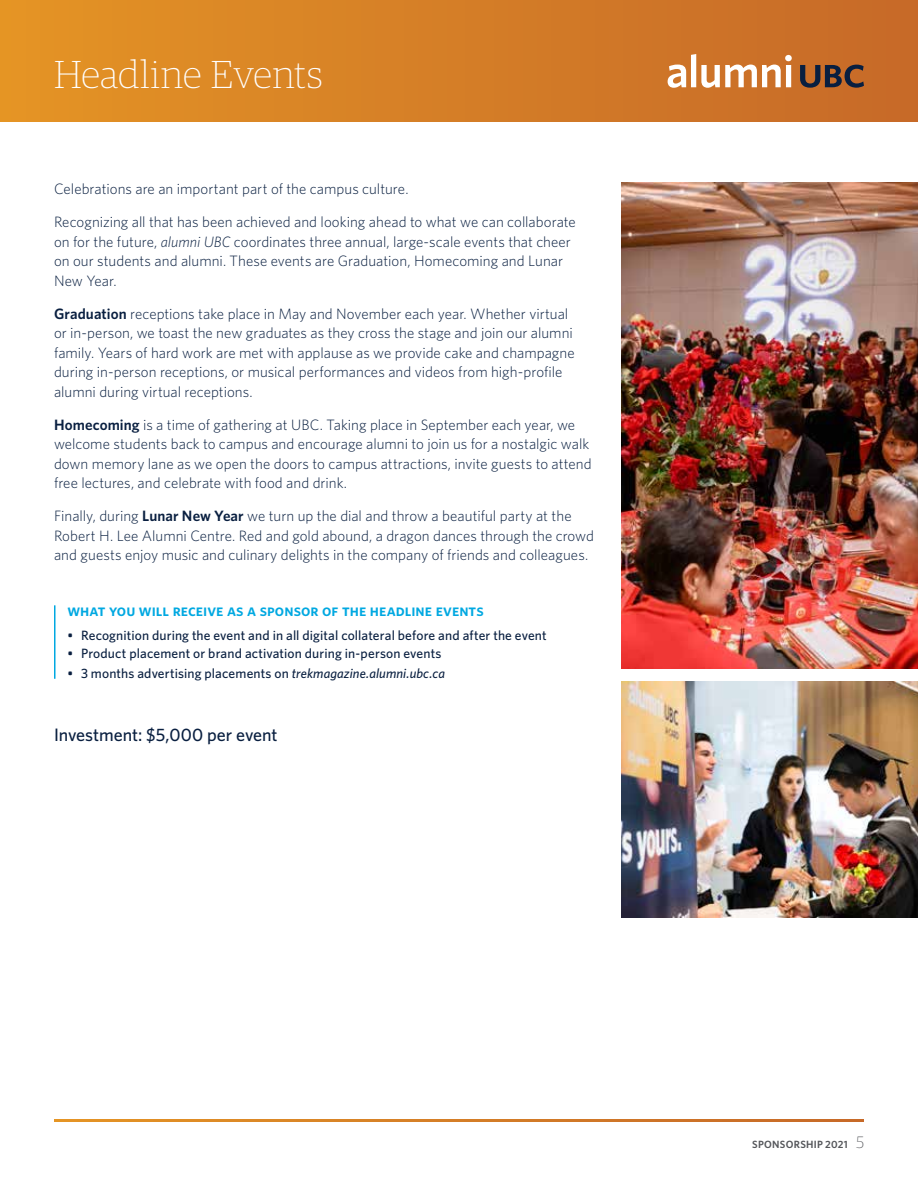
<style>
.page{position:relative;width:918px;height:1188px;background:#fff}
.page>*{position:absolute;margin:0;border:0;box-sizing:border-box;transform-origin:0 0}
.t1{font:100 39px "Guardian Egyp";letter-spacing:.01em;color:#fff}
.t2{font:500 18px "Whitney";color:#091f40}
.t3{font:16.5px "Whitney HTF Semi Bold SC";color:#00a8e1}
.t4{font:300 15px/19.5px "Whitney";color:#091f40}
.t5{font:500 13.5px "Whitney";letter-spacing:.01em;color:#091f40}
.t6{font:600 10.5px "Whitney";letter-spacing:.025em;color:#54565a}
.s1{font-style:italic}
.s2{font-weight:600}
.s3{font-family:"Guardian Egyp";font-weight:100;font-size:16.5px}
</style>
<div class="page">
<div style="left:0;top:0;width:918px;height:122px;background:linear-gradient(to right,#e49425,#c66929)"></div>
<svg style="left:668px;top:54px;width:124px;height:34px"></svg>
<svg style="left:800px;top:65px;width:64px;height:23px"></svg>
<hr style="left:54px;top:605px;width:2px;height:74px;background:#00a8e1">
<img style="left:621px;top:682px;width:297px;height:236px">
<img style="left:621px;top:182px;width:297px;height:486px">
<h1 class="t1" style="left:54px;top:49px;width:270px">Headline Events</h1>
<p class="t4" style="left:54px;top:179px;width:356px">Celebrations are an important part of the campus culture.</p>
<p class="t4" style="left:54px;top:212px;width:523px">Recognizing all that has been achieved and looking ahead to what we can collaborate on for the future, <span class="s1">alumni UBC</span> coordinates three annual, large-scale events that cheer on our students and alumni. These events are Graduation, Homecoming and Lunar New Year.</p>
<p class="t4" style="left:54px;top:303px;width:522px"><span class="s2">Graduation</span> receptions take place in May and November each year. Whether virtual or in-person, we toast the new graduates as they cross the stage and join our alumni family. Years of hard work are met with applause as we provide cake and champagne during in-person receptions, or musical performances and videos from high-profile alumni during virtual receptions.</p>
<p class="t4" style="left:54px;top:414px;width:539px"><span class="s2">Homecoming</span> is a time of gathering at UBC. Taking place in September each year, we welcome students back to campus and encourage alumni to join us for a nostalgic walk down memory lane as we open the doors to campus attractions, invite guests to attend free lectures, and celebrate with food and drink.</p>
<p class="t4" style="left:54px;top:506px;width:541px">Finally, during <span class="s2">Lunar New Year</span> we turn up the dial and throw a beautiful party at the<br>Robert H. Lee Alumni Centre. Red and gold abound, a dragon dances through the crowd and guests enjoy music and culinary delights in the company of friends and colleagues.</p>
<p class="t3" style="left:68px;top:600px;width:418px">what you will receive as a sponsor of the headline events</p>
<p class="t5" style="left:68px;top:627px;width:481px">• Recognition during the event and in all digital collateral before and after the event</p>
<p class="t5" style="left:68px;top:645px;width:375px">• Product placement or brand activation during in-person events</p>
<p class="t5" style="left:68px;top:664px;width:379px">• 3 months advertising placements on <span class="s1">trekmagazine.alumni.ubc.ca</span></p>
<p class="t2" style="left:54px;top:723px;width:225px">Investment: $5,000 per event</p>
<p class="t6" style="left:752px;top:1137px;width:113px">SPONSORSHIP 2021 <span class="s3">5</span></p>
</div>
